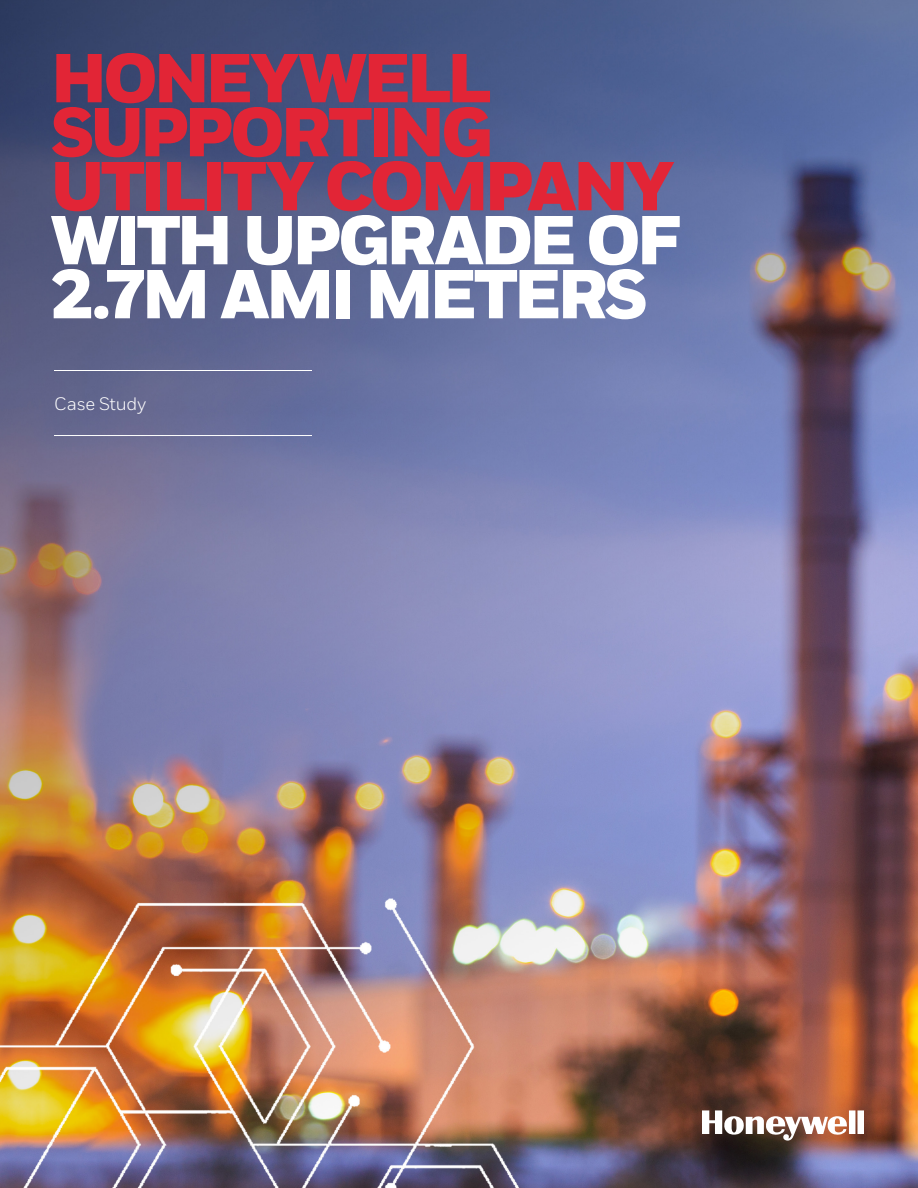
<style>
.page{position:relative;width:918px;height:1188px;background:#fff}
.page>*{position:absolute;margin:0;border:0;box-sizing:border-box;transform-origin:0 0}
.Title_46_36__the_res{font:900 69px/54px "Honeywell Sans";letter-spacing:-.065em;color:#e22536}
.Title_46_36__the_res-2{font:900 69px/54px "Honeywell Sans";letter-spacing:-.065em;color:#fff}
.Cover__Product_Name{font:18px "Honeywell Sans";letter-spacing:-.015em;color:#fff}
</style>
<div class="page">
<img style="left:0;top:0;width:918px;height:1188px">
<hr style="left:54px;top:370px;width:258px;height:1px;background:#fff">
<hr style="left:54px;top:435px;width:258px;height:1px;background:#fff">
<svg style="left:702px;top:1110px;width:162px;height:31px"></svg>
<p class="Title_46_36__the_res" style="left:51px;top:54px;width:444px">HONEYWELL<br>SUPPORTING</p>
<p class="Title_46_36__the_res" style="left:51px;top:162px;width:626px">UTILITY COMPANY</p>
<p class="Title_46_36__the_res-2" style="left:51px;top:216px;width:631px">WITH UPGRADE OF<br>2.7M AMI METERS</p>
<p class="Cover__Product_Name" style="left:54px;top:393px;width:93px">Case Study</p>
</div>
